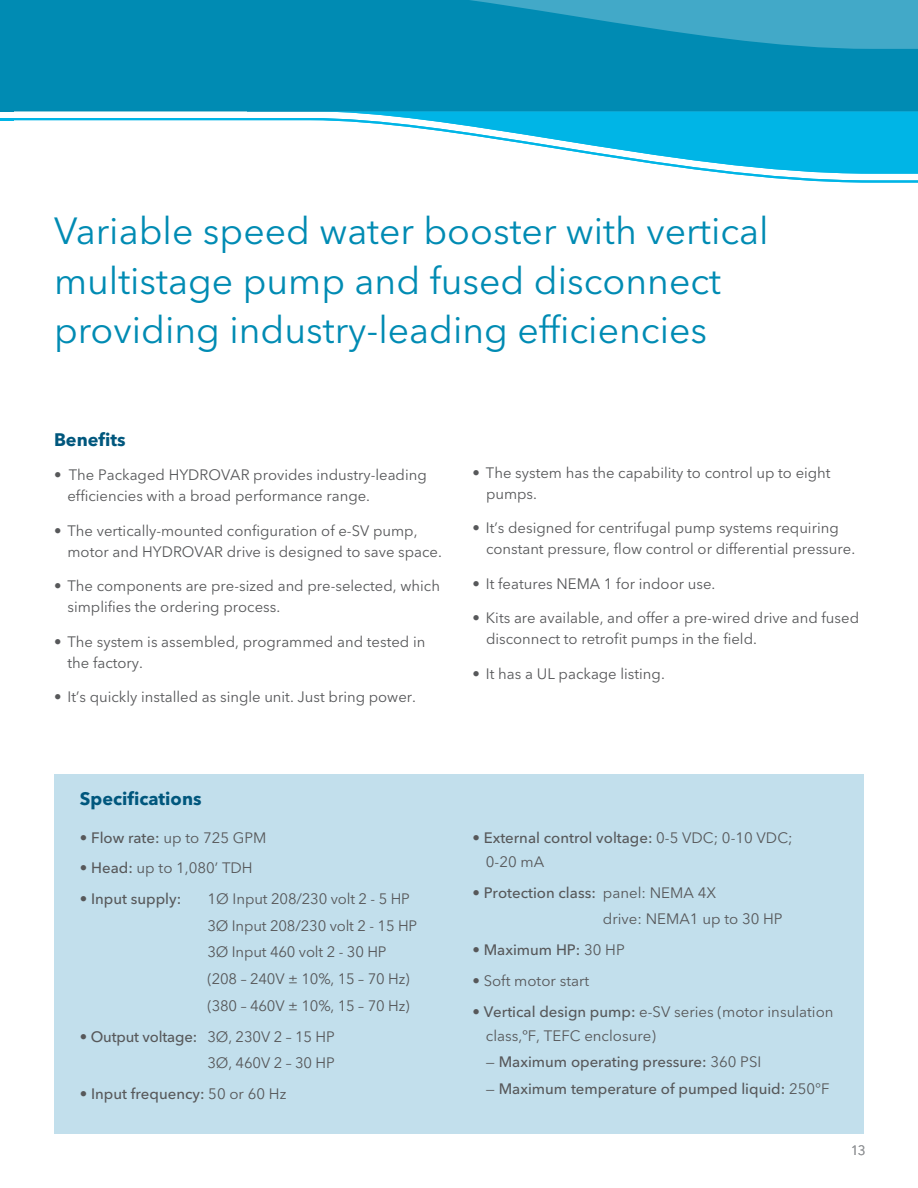
<style>
.page{position:relative;width:918px;height:1188px;background:#fff}
.page>*{position:absolute;margin:0;border:0;box-sizing:border-box;transform-origin:0 0}
.t1{font:37.5px/49.5px "Avenir Next LT Pro";color:#008bb3}
.Body{font:700 18px "Avenir Next LT Pro";color:#00577d}
.Body-2{font:15px/21px "Avenir Next LT Pro";color:#57585a}
.Body-3{font:500 15px/24px "Avenir Next LT Pro";color:#57585a}
.page___right{font:13.5px "Avenir Next LT Pro";color:#939598}
.s1{font-weight:500}
.s2{font-weight:400}
</style>
<div class="page">
<div style="left:54px;top:774px;width:810px;height:360px;background:#c2dfec"></div>
<svg style="left:310px;top:111px;width:608px;height:7px;background:#19b9e5"></svg>
<svg style="left:14px;top:0;width:904px;height:111px;background:#098fb5"></svg>
<svg style="left:0;top:118px;width:918px;height:65px"></svg>
<div style="left:0;top:0;width:14px;height:111px;background:#008bb3"></div>
<svg style="left:0;top:118px;width:14px;height:2px"></svg>
<p class="t1" style="left:54px;top:207px;width:716px">Variable speed water booster with vertical multistage pump and fused disconnect providing industry-leading efficiencies</p>
<p class="Body" style="left:54px;top:428px;width:73px">Benefits</p>
<p class="Body-2" style="left:68px;top:464px;width:361px;text-indent:-14px">• The Packaged HYDROVAR provides industry-leading efficiencies with a broad performance range.</p>
<p class="Body-2" style="left:68px;top:520px;width:376px;text-indent:-14px">• The vertically-mounted configuration of e-SV pump, motor and HYDROVAR drive is designed to save space.</p>
<p class="Body-2" style="left:68px;top:575px;width:374px;text-indent:-14px">• The components are pre-sized and pre-selected, which simplifies the ordering process.</p>
<p class="Body-2" style="left:68px;top:631px;width:359px;text-indent:-14px">• The system is assembled, programmed and tested in the factory.</p>
<p class="Body-2" style="left:54px;top:686px;width:364px">• It’s quickly installed as single unit. Just bring power.</p>
<p class="Body-2" style="left:486px;top:462px;width:346px;text-indent:-14px">• The system has the capability to control up to eight pumps.</p>
<p class="Body-2" style="left:486px;top:518px;width:371px;text-indent:-14px">• It’s designed for centrifugal pump systems requiring constant pressure, flow control or differential pressure.</p>
<p class="Body-2" style="left:472px;top:573px;width:244px">• It features NEMA 1 for indoor use.</p>
<p class="Body-2" style="left:486px;top:608px;width:375px;text-indent:-14px">• Kits are available, and offer a pre-wired drive and fused disconnect to retrofit pumps in the field.</p>
<p class="Body-2" style="left:472px;top:663px;width:194px">• It has a UL package listing.</p>
<p class="Body" style="left:80px;top:788px;width:123px">Specifications</p>
<p class="Body-2" style="left:80px;top:827px;width:188px">• <span class="s1">Flow rate:</span> up to 725 GPM</p>
<p class="Body-2" style="left:80px;top:858px;width:174px">• <span class="s1">Head:</span> up to 1,080’ TDH</p>
<p class="Body-3" style="left:80px;top:887px;width:103px"><span class="s2">•</span> Input supply:</p>
<p class="Body-2" style="left:207px;top:888px;width:204px">1Ø Input 208/230 volt 2 - 5 HP</p>
<p class="Body-2" style="left:207px;top:915px;width:211px">3Ø Input 208/230 volt 2 - 15 HP</p>
<p class="Body-2" style="left:207px;top:942px;width:181px">3Ø Input 460 volt 2 - 30 HP</p>
<p class="Body-2" style="left:207px;top:968px;width:204px">(208 – 240V ± 10%, 15 – 70 Hz)</p>
<p class="Body-2" style="left:207px;top:995px;width:204px">(380 – 460V ± 10%, 15 – 70 Hz)</p>
<p class="Body-2" style="left:80px;top:1026px;width:256px">• <span class="s1">Output voltage:</span> 3Ø, 230V 2 – 15 HP</p>
<p class="Body-2" style="left:207px;top:1053px;width:129px">3Ø, 460V 2 – 30 HP</p>
<p class="Body-3" style="left:80px;top:1082px;width:208px"><span class="s2">•</span> Input frequency: <span class="s2">50 or 60 Hz</span></p>
<p class="Body-3" style="left:486px;top:826px;width:308px;text-indent:-14px"><span class="s2">•</span> External control voltage: <span class="s2">0-5 VDC; 0-10 VDC;<br>0-20 mA</span></p>
<p class="Body-3" style="left:472px;top:880px;width:245px"><span class="s2">•</span> Protection class: <span class="s2">panel: NEMA 4X</span></p>
<p class="Body-2" style="left:603px;top:909px;width:181px">drive: NEMA1 up to 30 HP</p>
<p class="Body-3" style="left:472px;top:938px;width:154px"><span class="s2">•</span> Maximum HP: <span class="s2">30 HP</span></p>
<p class="Body-2" style="left:472px;top:970px;width:118px">• Soft motor start</p>
<p class="Body-2" style="left:486px;top:999px;width:349px;line-height:24px;text-indent:-14px">• <span class="s1">Vertical design pump:</span> e-SV series (motor insulation class,ºF, TEFC enclosure)</p>
<p class="Body-3" style="left:486px;top:1050px;width:277px"><span class="s2">—</span> Maximum operating pressure: <span class="s2">360 PSI</span></p>
<p class="Body-3" style="left:486px;top:1077px;width:345px"><span class="s2">—</span> Maximum temperature of pumped liquid: <span class="s2">250°F</span></p>
<p class="page___right" style="left:851px;top:1142px;width:16px">13</p>
</div>
